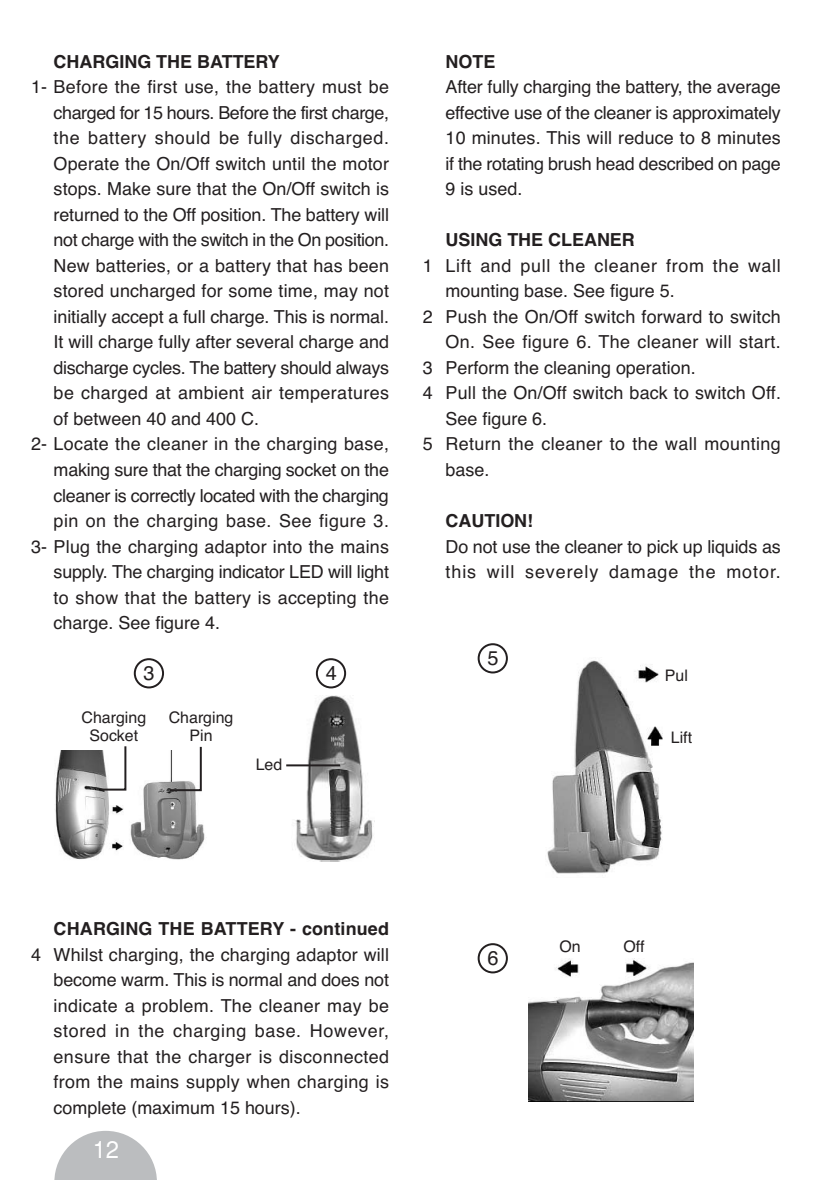
<style>
.page{position:relative;width:835px;height:1180px;background:#fff}
.page>*{position:absolute;margin:0;border:0;box-sizing:border-box;transform-origin:0 0}
.t1{font:23.97px "Helvetica BB";color:#fff}
.t2{font:19.95px "Helvetica TU";color:#231f20}
.t3{font:17.85px/25.6px "Helvetica TU";letter-spacing:.005em;color:#231f20;text-align:justify}
.t4{font:17.85px "Helvetica TU";letter-spacing:-.02em;color:#231f20}
.t5{font:700 17.85px "Helvetica TU";color:#231f20}
.t6{font:17.85px "Helvetica TU";letter-spacing:-.025em;color:#231f20}
.t7{font:17.85px "Helvetica TU";letter-spacing:-.015em;color:#231f20}
.t8{font:17.85px "Helvetica TU";letter-spacing:.03em;color:#231f20}
.t9{font:17.85px "Helvetica TU";letter-spacing:.035em;color:#231f20}
.t10{font:17.85px "Helvetica TU";letter-spacing:.025em;color:#231f20}
.t11{font:15.92px/17.8px "Helvetica TU";color:#231f20;text-align:center}
</style>
<div class="page">
<svg style="left:54px;top:643px;width:640px;height:536px"></svg>
<p class="t5" style="left:54px;top:55px;width:228px">CHARGING THE BATTERY</p>
<p class="t3" style="left:31px;top:76px;width:359px">1- Before the first use, the battery must be</p>
<p class="t6" style="left:54px;top:106px;width:337px">charged for 15 hours. Before the first charge,</p>
<p class="t8" style="left:54px;top:131px;width:337px">the battery should be fully discharged.</p>
<p class="t3" style="left:54px;top:152px;width:337px">Operate the On/Off switch until the motor</p>
<p class="t3" style="left:54px;top:178px;width:337px">stops. Make sure that the On/Off switch is</p>
<p class="t3" style="left:54px;top:203px;width:337px">returned to the Off position. The battery will</p>
<p class="t4" style="left:54px;top:233px;width:337px">not charge with the switch in the On position.</p>
<p class="t3" style="left:54px;top:254px;width:337px">New batteries, or a battery that has been</p>
<p class="t3" style="left:54px;top:280px;width:337px">stored uncharged for some time, may not</p>
<p class="t3" style="left:54px;top:305px;width:337px">initially accept a full charge. This is normal.</p>
<p class="t3" style="left:54px;top:331px;width:337px">It will charge fully after several charge and</p>
<p class="t4" style="left:54px;top:361px;width:337px">discharge cycles. The battery should always</p>
<p class="t3" style="left:54px;top:382px;width:337px">be charged at ambient air temperatures</p>
<p class="t3" style="left:54px;top:407px;width:207px">of between 40 and 400 C.</p>
<p class="t3" style="left:31px;top:433px;width:359px">2- Locate the cleaner in the charging base,</p>
<p class="t7" style="left:54px;top:463px;width:337px">making sure that the charging socket on the</p>
<p class="t4" style="left:54px;top:488px;width:337px">cleaner is correctly located with the charging</p>
<p class="t10" style="left:54px;top:514px;width:337px">pin on the charging base. See figure 3.</p>
<p class="t3" style="left:31px;top:535px;width:359px">3- Plug the charging adaptor into the mains</p>
<p class="t3" style="left:54px;top:560px;width:337px">supply. The charging indicator LED will light</p>
<p class="t3" style="left:54px;top:586px;width:337px">to show that the battery is accepting the</p>
<p class="t3" style="left:54px;top:611px;width:168px">charge. See figure 4.</p>
<p class="t2" style="left:144px;top:665px;width:13px">3</p>
<p class="t2" style="left:326px;top:665px;width:13px">4</p>
<p class="t11" style="left:82px;top:710px;width:66px">Charging<br>Socket</p>
<p class="t11" style="left:169px;top:710px;width:66px">Charging<br>Pin</p>
<p class="t11" style="left:256px;top:757px;width:28px">Led</p>
<p class="t5" style="left:445px;top:55px;width:51px">NOTE</p>
<p class="t3" style="left:445px;top:76px;width:337px">After fully charging the battery, the average effective use of the cleaner is approximately 10 minutes. This will reduce to 8 minutes if the rotating brush head described on page 9 is used.</p>
<p class="t5" style="left:445px;top:233px;width:191px">USING THE CLEANER</p>
<p class="t9" style="left:423px;top:259px;width:359px">1 Lift and pull the cleaner from the wall</p>
<p class="t3" style="left:445px;top:280px;width:231px">mounting base. See figure 5.</p>
<p class="t3" style="left:423px;top:305px;width:359px">2 Push the On/Off switch forward to switch</p>
<p class="t3" style="left:445px;top:331px;width:337px">On. See figure 6. The cleaner will start.</p>
<p class="t3" style="left:423px;top:356px;width:274px">3 Perform the cleaning operation.</p>
<p class="t3" style="left:423px;top:382px;width:359px">4 Pull the On/Off switch back to switch Off.</p>
<p class="t3" style="left:445px;top:407px;width:103px">See figure 6.</p>
<p class="t3" style="left:423px;top:433px;width:359px">5 Return the cleaner to the wall mounting</p>
<p class="t3" style="left:445px;top:458px;width:45px">base.</p>
<p class="t5" style="left:445px;top:514px;width:89px">CAUTION!</p>
<p class="t3" style="left:445px;top:535px;width:337px">Do not use the cleaner to pick up liquids as this will severely damage the motor.</p>
<p class="t2" style="left:487px;top:650px;width:13px">5</p>
<p class="t11" style="left:665px;top:667px;width:25px">Pul</p>
<p class="t11" style="left:671px;top:729px;width:23px">Lift</p>
<p class="t5" style="left:54px;top:922px;width:337px">CHARGING THE BATTERY - continued</p>
<p class="t3" style="left:54px;top:943px;width:337px;text-indent:-23px">4 Whilst charging, the charging adaptor will become warm. This is normal and does not indicate a problem. The cleaner may be stored in the charging base. However, ensure that the charger is disconnected from the mains supply when charging is complete (maximum 15 hours).</p>
<h1 class="t1" style="left:93px;top:1140px;width:28px">12</h1>
<p class="t2" style="left:487px;top:950px;width:13px">6</p>
<p class="t11" style="left:559px;top:939px;width:23px">On</p>
<p class="t11" style="left:623px;top:939px;width:22px">Off</p>
</div>
